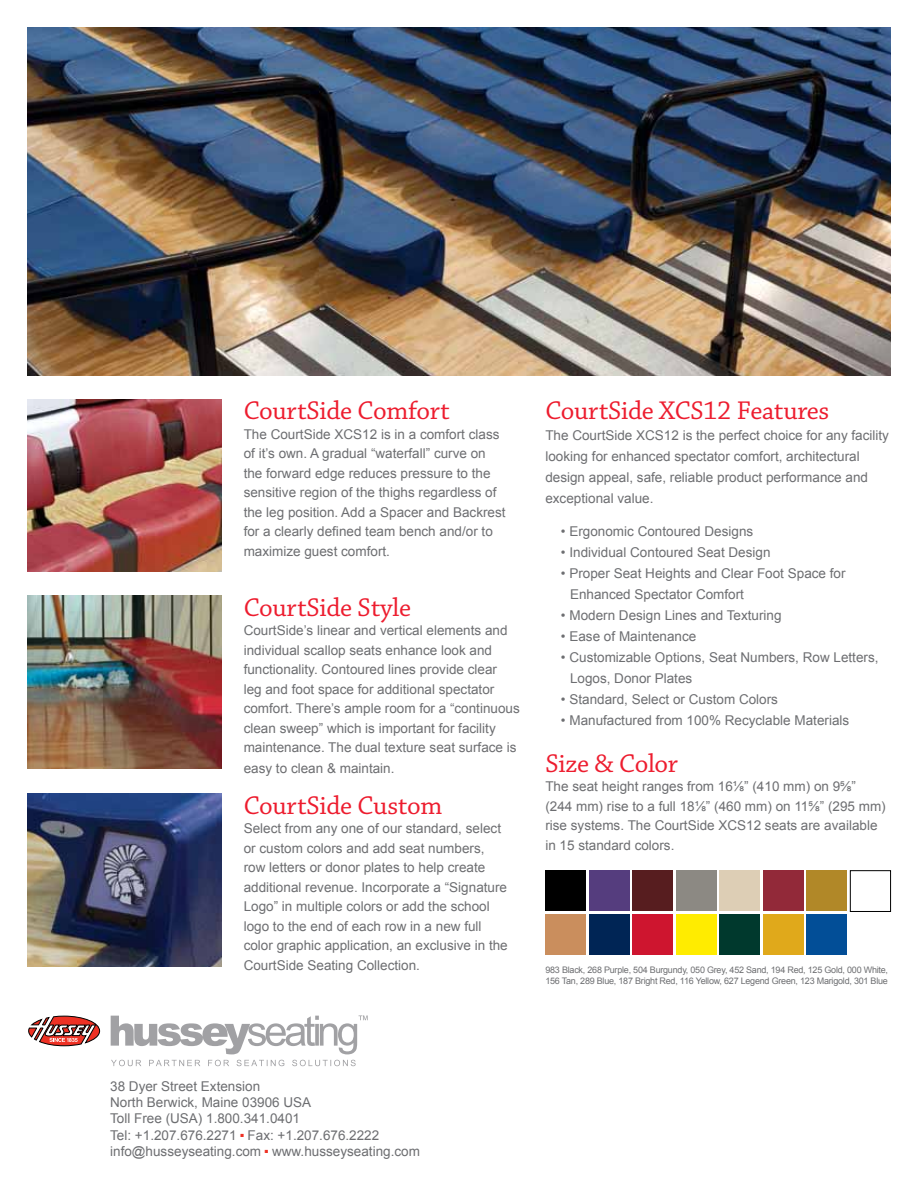
<style>
.page{position:relative;width:918px;height:1188px;background:#fff}
.page>*{position:absolute;margin:0;border:0;box-sizing:border-box;transform-origin:0 0}
.t1{font:27px "Chaparral Pro";letter-spacing:-.01em;color:#ed1c2e}
.t2{font:13.5px/19.5px "Arial";color:#6d6e71}
.t3{font:9px/10.8px "Arial";letter-spacing:-.025em;color:#6d6e71}
</style>
<div class="page">
<img style="left:27px;top:27px;width:864px;height:348px">
<img style="left:27px;top:794px;width:194px;height:172px">
<img style="left:27px;top:596px;width:194px;height:172px">
<img style="left:27px;top:399px;width:194px;height:173px">
<svg style="left:29px;top:1016px;width:71px;height:30px"></svg>
<svg style="left:111px;top:1060px;width:245px;height:6px"></svg>
<svg style="left:111px;top:1015px;width:257px;height:39px"></svg>
<div style="left:545px;top:870px;width:41px;height:41px;background:#000"></div>
<div style="left:589px;top:870px;width:40px;height:41px;background:#553d7e"></div>
<div style="left:633px;top:870px;width:40px;height:41px;background:#571d1f"></div>
<div style="left:676px;top:870px;width:40px;height:41px;background:#8c8983"></div>
<div style="left:764px;top:870px;width:40px;height:41px;background:#922939"></div>
<div style="left:807px;top:870px;width:40px;height:41px;background:#b18828"></div>
<div style="left:807px;top:914px;width:40px;height:41px;background:#024e97"></div>
<div style="left:545px;top:914px;width:41px;height:41px;background:#ca8e5d"></div>
<div style="left:589px;top:914px;width:40px;height:41px;background:#002555"></div>
<div style="left:633px;top:914px;width:40px;height:41px;background:#ce152f"></div>
<div style="left:676px;top:914px;width:40px;height:41px;background:#ffec00"></div>
<div style="left:720px;top:870px;width:40px;height:41px;background:#ddceb5"></div>
<div style="left:720px;top:914px;width:40px;height:41px;background:#00392d"></div>
<div style="left:764px;top:914px;width:40px;height:41px;background:#e0a91b"></div>
<div style="left:850px;top:870px;width:41px;height:42px;border:1px solid #000"></div>
<h1 class="t1" style="left:244px;top:396px;width:208px">CourtSide Comfort</h1>
<p class="t2" style="left:244px;top:424px;width:263px">The CourtSide XCS12 is in a comfort class of it’s own. A gradual “waterfall” curve on the forward edge reduces pressure to the sensitive region of the thighs regardless of the leg position. Add a Spacer and Backrest for a clearly defined team bench and/or to maximize guest comfort.</p>
<h1 class="t1" style="left:244px;top:592px;width:169px">CourtSide Style</h1>
<p class="t2" style="left:244px;top:621px;width:278px">CourtSide’s linear and vertical elements and individual scallop seats enhance look and functionality. Contoured lines provide clear<br>leg and foot space for additional spectator comfort. There’s ample room for a “continuous clean sweep” which is important for facility maintenance. The dual texture seat surface is</p>
<p class="t2" style="left:244px;top:759px;width:152px">easy to clean &amp; maintain.</p>
<h1 class="t1" style="left:244px;top:790px;width:200px">CourtSide Custom</h1>
<p class="t2" style="left:244px;top:819px;width:266px">Select from any one of our standard, select or custom colors and add seat numbers, row letters or donor plates to help create additional revenue. Incorporate a “Signature Logo” in multiple colors or add the school logo to the end of each row in a new full color graphic application, an exclusive in the CourtSide Seating Collection.</p>
<h1 class="t1" style="left:545px;top:396px;width:286px">CourtSide XCS12 Features</h1>
<p class="t2" style="left:545px;top:425px;width:345px;line-height:21px">The CourtSide XCS12 is the perfect choice for any facility looking for enhanced spectator comfort, architectural design appeal, safe, reliable product performance and exceptional value.</p>
<p class="t2" style="left:561px;top:522px;width:194px">• Ergonomic Contoured Designs</p>
<p class="t2" style="left:561px;top:543px;width:211px">• Individual Contoured Seat Design</p>
<p class="t2" style="left:570px;top:563px;width:277px;line-height:21px;text-indent:-9px">• Proper Seat Heights and Clear Foot Space for<br>Enhanced Spectator Comfort</p>
<p class="t2" style="left:561px;top:606px;width:222px">• Modern Design Lines and Texturing</p>
<p class="t2" style="left:561px;top:627px;width:137px">• Ease of Maintenance</p>
<p class="t2" style="left:570px;top:647px;width:310px;line-height:21px;text-indent:-9px">• Customizable Options, Seat Numbers, Row Letters,<br>Logos, Donor Plates</p>
<p class="t2" style="left:561px;top:690px;width:219px">• Standard, Select or Custom Colors</p>
<p class="t2" style="left:561px;top:711px;width:290px">• Manufactured from 100% Recyclable Materials</p>
<h1 class="t1" style="left:545px;top:748px;width:134px">Size &amp; Color</h1>
<p class="t2" style="left:545px;top:777px;width:342px">The seat height ranges from 16⅛” (410 mm) on 9⅝” (244 mm) rise to a full 18⅛” (460 mm) on 11⅝” (295 mm) rise systems. The CourtSide XCS12 seats are available in 15 standard colors.</p>
<p class="t3" style="left:545px;top:965px;width:344px">983 Black, 268 Purple, 504 Burgundy, 050 Grey, 452 Sand, 194 Red, 125 Gold, 000 White,<br>156 Tan, 289 Blue, 187 Bright Red, 116 Yellow, 627 Legend Green, 123 Marigold, 301 Blue</p>
<p class="t2" style="left:110px;top:1078px;width:311px;line-height:16.2px">38 Dyer Street Extension<br>North Berwick, Maine 03906 USA<br>Toll Free (USA) 1.800.341.0401<br>Tel: +1.207.676.2271 <sup>■</sup> Fax: +1.207.676.2222 info@husseyseating.com <sup>■</sup> www.husseyseating.com</p>
</div>
